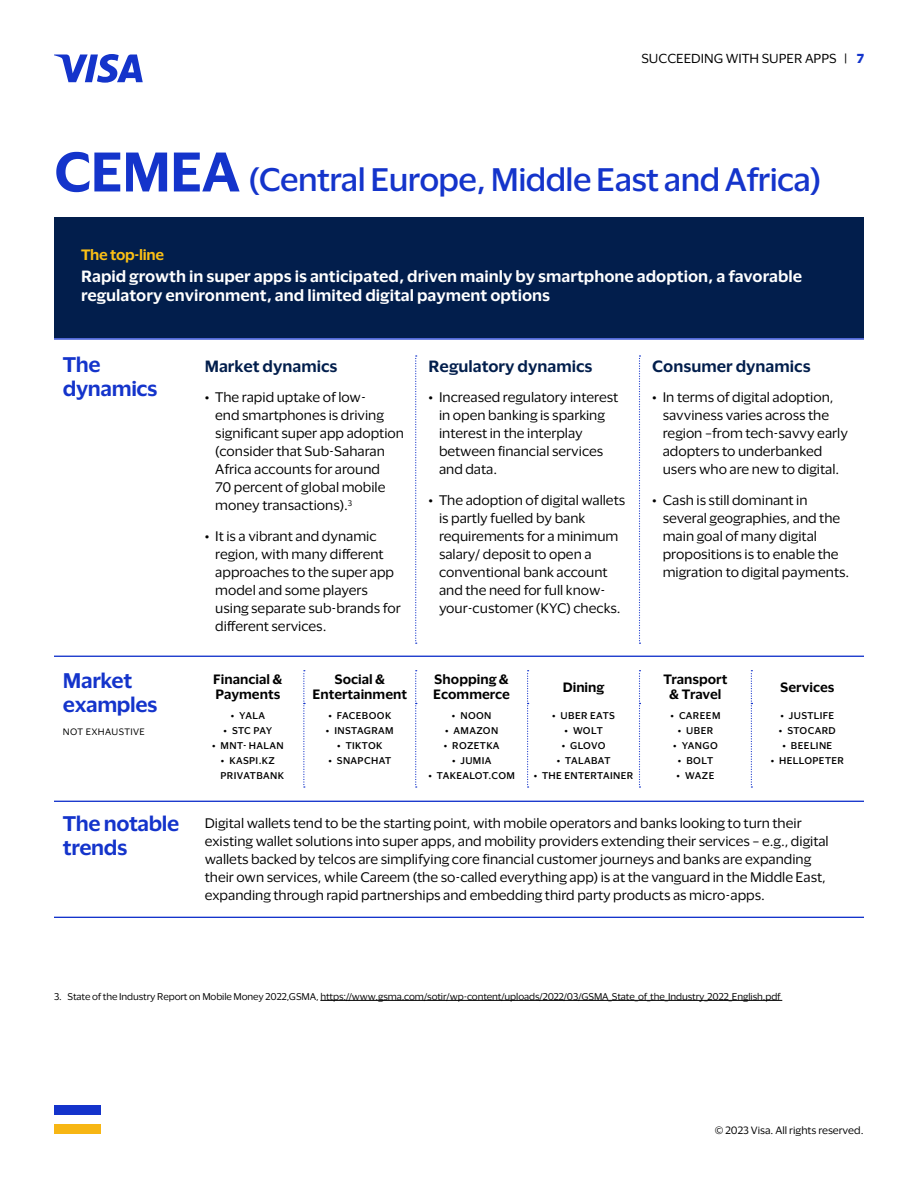
<style>
.page{position:relative;width:918px;height:1188px;background:#fff}
.page>*{position:absolute;margin:0;border:0;box-sizing:border-box;transform-origin:0 0}
.t1{font:500 30px "Visa Dialect";letter-spacing:-.02em;color:#1434cb}
.t2{font:600 19.5px/24px "Visa Dialect";letter-spacing:-.02em;color:#1434cb}
.t3{font:600 15px/19.5px "Visa Dialect";color:#fff}
.t4{font:600 15px "Visa Dialect";color:#021e4c}
.t5{font:600 13.8px "Visa Dialect";letter-spacing:-.02em;color:#fcc015}
.t6{font:12.75px/18px "Visa Dialect";color:#000}
.t7{font:600 12.45px/15px "Visa Dialect";color:#000}
.t8{font:12px "Visa Dialect";color:#000}
.t9{font:9.75px "Visa Dialect";color:#000}
.t10{font:500 9px/15px "Visa Dialect";letter-spacing:.04em;color:#000}
.t11{font:9px "Visa Dialect";letter-spacing:-.01em;color:#000}
.t12{font:8.55px "Visa Dialect";letter-spacing:.045em;color:#000}
.s1{font-weight:700;color:#1434cb}
.s2{font-weight:600;font-size:51.15px}
</style>
<div class="page">
<div style="left:54px;top:217px;width:810px;height:121px;background:#021e4c"></div>
<svg style="left:303px;top:670px;width:2px;height:118px"></svg>
<svg style="left:415px;top:670px;width:2px;height:118px"></svg>
<svg style="left:527px;top:670px;width:2px;height:118px"></svg>
<svg style="left:639px;top:670px;width:1px;height:118px"></svg>
<svg style="left:751px;top:670px;width:1px;height:118px"></svg>
<svg style="left:415px;top:355px;width:2px;height:289px"></svg>
<svg style="left:639px;top:355px;width:1px;height:289px"></svg>
<hr style="left:54px;top:656px;width:810px;height:1px;background:#1434cb">
<hr style="left:54px;top:801px;width:810px;height:1px;background:#1434cb">
<hr style="left:54px;top:917px;width:810px;height:1px;background:#1434cb">
<hr style="left:54px;top:338px;width:810px;height:2px;background:#1434cb">
<hr style="left:320px;top:1000px;width:462px;height:1px;background:#000">
<svg style="left:54px;top:54px;width:89px;height:29px"></svg>
<div style="left:54px;top:1105px;width:46px;height:10px;background:#1433cb"></div>
<div style="left:54px;top:1124px;width:46px;height:10px;background:#f7b614"></div>
<p class="t8" style="left:641px;top:50px;width:224px">SUCCEEDING WITH SUPER APPS | <span class="s1">7</span></p>
<h3 class="t1" style="left:54px;top:157px;width:769px"><span class="s2">CEMEA</span> (Central Europe, Middle East and Africa)</h3>
<h4 class="t5" style="left:81px;top:244px;width:85px">The top-line</h4>
<p class="t3" style="left:81px;top:265px;width:723px">Rapid growth in super apps is anticipated, driven mainly by smartphone adoption, a favorable regulatory environment, and limited digital payment options</p>
<h4 class="t2" style="left:63px;top:351px;width:96px">The dynamics</h4>
<h5 class="t4" style="left:205px;top:354px;width:134px">Market dynamics</h5>
<p class="t6" style="left:215px;top:388px;width:190px;text-indent:-11px">• The rapid uptake of low-<br>end smartphones is driving significant super app adoption (consider that Sub-Saharan<br>Africa accounts for around<br>70 percent of global mobile money transactions).<sup>3</sup></p>
<h4 class="t2" style="left:63px;top:667px;width:96px">Market examples</h4>
<h4 class="t12" style="left:63px;top:726px;width:84px">NOT EXHAUSTIVE</h4>
<p class="t6" style="left:215px;top:526px;width:187px;text-indent:-11px">• It is a vibrant and dynamic region, with many different approaches to the super app model and some players using separate sub-brands for different services.</p>
<h5 class="t7" style="left:213px;top:671px;width:71px">Financial &amp;<br>Payments</h5>
<p class="t10" style="left:231px;top:708px;width:36px">• YALA</p>
<p class="t10" style="left:224px;top:723px;width:50px">• STC PAY</p>
<p class="t10" style="left:212px;top:738px;width:73px">• MNT- HALAN</p>
<p class="t10" style="left:220px;top:753px;width:65px">• KASPI.KZ<br>PRIVATBANK</p>
<h5 class="t7" style="left:312px;top:671px;width:96px;text-align:center">Social &amp;<br>Entertainment</h5>
<p class="t10" style="left:328px;top:708px;width:64px">• FACEBOOK</p>
<p class="t10" style="left:326px;top:723px;width:69px">• INSTAGRAM</p>
<p class="t10" style="left:337px;top:738px;width:47px">• TIKTOK</p>
<p class="t10" style="left:328px;top:753px;width:64px">• SNAPCHAT</p>
<h5 class="t4" style="left:429px;top:354px;width:166px">Regulatory dynamics</h5>
<p class="t6" style="left:439px;top:388px;width:181px;text-indent:-11px">• Increased regulatory interest in open banking is sparking interest in the interplay between financial services and data.</p>
<p class="t6" style="left:439px;top:490px;width:188px;text-indent:-11px">• The adoption of digital wallets is partly fuelled by bank requirements for a minimum salary/ deposit to open a conventional bank account and the need for full know&shy;your-customer (KYC) checks.</p>
<h5 class="t4" style="left:652px;top:354px;width:160px">Consumer dynamics</h5>
<p class="t6" style="left:663px;top:388px;width:187px;text-indent:-11px">• In terms of digital adoption, savviness varies across the region –from tech-savvy early adopters to underbanked users who are new to digital.</p>
<p class="t6" style="left:663px;top:490px;width:188px;text-indent:-11px">• Cash is still dominant in several geographies, and the main goal of many digital propositions is to enable the migration to digital payments.</p>
<h5 class="t7" style="left:433px;top:671px;width:78px">Shopping &amp;<br>Ecommerce</h5>
<p class="t10" style="left:452px;top:708px;width:41px">• NOON</p>
<p class="t10" style="left:445px;top:723px;width:55px">• AMAZON</p>
<p class="t10" style="left:444px;top:738px;width:57px">• ROZETKA</p>
<p class="t10" style="left:452px;top:753px;width:41px">• JUMIA</p>
<p class="t10" style="left:428px;top:768px;width:88px">• TAKEALOT.COM</p>
<h5 class="t7" style="left:563px;top:679px;width:43px">Dining</h5>
<p class="t10" style="left:552px;top:708px;width:64px">• UBER EATS</p>
<p class="t10" style="left:565px;top:723px;width:40px">• WOLT</p>
<p class="t10" style="left:562px;top:738px;width:45px">• GLOVO</p>
<p class="t10" style="left:557px;top:753px;width:55px">• TALABAT</p>
<p class="t10" style="left:534px;top:768px;width:101px">• THE ENTERTAINER</p>
<h5 class="t7" style="left:663px;top:671px;width:66px;text-align:center">Transport &amp; Travel</h5>
<p class="t10" style="left:671px;top:708px;width:51px">• CAREEM</p>
<p class="t10" style="left:678px;top:723px;width:37px">• UBER</p>
<p class="t10" style="left:673px;top:738px;width:46px">• YANGO</p>
<p class="t10" style="left:678px;top:753px;width:37px">• BOLT</p>
<p class="t10" style="left:677px;top:768px;width:39px">• WAZE</p>
<h5 class="t7" style="left:780px;top:679px;width:56px">Services</h5>
<p class="t10" style="left:780px;top:708px;width:55px">• JUSTLIFE</p>
<p class="t10" style="left:779px;top:723px;width:58px">• STOCARD</p>
<p class="t10" style="left:782px;top:738px;width:51px">• BEELINE</p>
<p class="t10" style="left:771px;top:753px;width:75px">• HELLOPETER</p>
<h4 class="t2" style="left:63px;top:810px;width:118px">The notable trends</h4>
<p class="t6" style="left:205px;top:814px;width:626px">Digital wallets tend to be the starting point, with mobile operators and banks looking to turn their existing wallet solutions into super apps, and mobility providers extending their services – e.g., digital wallets backed by telcos are simplifying core financial customer journeys and banks are expanding their own services, while Careem (the so-called everything app) is at the vanguard in the Middle East, expanding through rapid partnerships and embedding third party products as micro-apps.</p>
<p class="t11" style="left:54px;top:989px;width:728px">3. State of the Industry Report on Mobile Money 2022,GSMA, https://www.gsma.com/sotir/wp-content/uploads/2022/03/GSMA_State_of_the_Industry_2022_English.pdf</p>
<p class="t9" style="left:715px;top:1123px;width:150px">© 2023 Visa. All rights reserved.</p>
</div>
